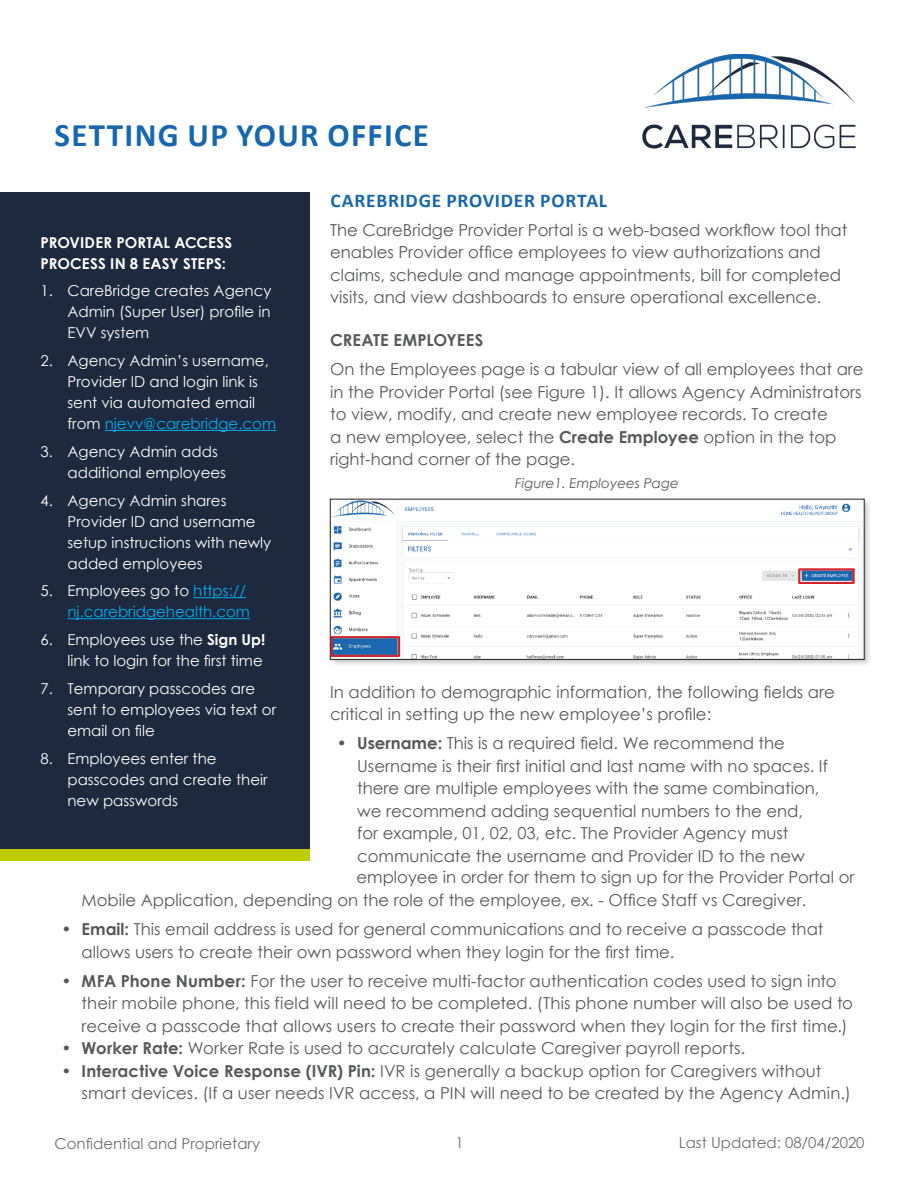
<style>
.page{position:relative;width:918px;height:1188px;background:#fff}
.page>*{position:absolute;margin:0;border:0;box-sizing:border-box;transform-origin:0 0}
.Title_Span_All_Cols{font:700 33px "Calibri";letter-spacing:.04em;color:#1767ae}
.t1{font:700 19.5px "Calibri";letter-spacing:.035em;color:#1767ae}
.t2{font:16.5px/22.5px "Century Gothic";color:#57585a}
.Sub-Header{font:700 16.5px "Century Gothic";letter-spacing:.005em;color:#57585a}
.t3{font:15px/21px "Century Gothic";color:#fff}
.t4{font:15px "Century Gothic";color:#6c6d70}
.t5{font:15px/21px "Century Gothic";color:#00aeef;text-align:right}
.Sub-Header-2{font:700 15px/21px "Century Gothic";letter-spacing:.01em;color:#fff}
.t6{font:italic 13.5px "Century Gothic";color:#57585a}
.s1{color:#00aeef}
.s2{color:#fff}
.s3{font-weight:700}
</style>
<div class="page">
<img style="left:642px;top:54px;width:214px;height:94px">
<div style="left:329px;top:498px;width:543px;height:170px;background:#231f20;opacity:.25"></div>
<img style="left:332px;top:501px;width:530px;height:157px">
<div style="left:330px;top:499px;width:534px;height:161px;border:1px solid #231f20"></div>
<div style="left:798px;top:569px;width:56px;height:15px;border:2px solid #d1232a"></div>
<div style="left:331px;top:636px;width:69px;height:21px;border:2px solid #d1232a"></div>
<div style="left:0;top:192px;width:309px;height:658px;background:#1c293e"></div>
<hr style="left:105px;top:430px;width:171px;height:1px;background:#00aeef">
<hr style="left:193px;top:597px;width:53px;height:1px;background:#00aeef">
<hr style="left:68px;top:618px;width:182px;height:1px;background:#00aeef">
<div style="left:0;top:850px;width:309px;height:11px;background:#bfcc06"></div>
<p class="Title_Span_All_Cols" style="left:55px;top:111px;width:376px">SETTING UP YOUR OFFICE</p>
<p class="Sub-Header-2" style="left:40px;top:231px;width:193px">PROVIDER PORTAL ACCESS<br>PROCESS IN 8 EASY STEPS:</p>
<p class="t3" style="left:68px;top:280px;width:205px;text-align:justify;text-indent:-27px">1. CareBridge creates Agency Admin (Super User) profile in EVV system</p>
<p class="t3" style="left:68px;top:350px;width:210px;text-indent:-27px">2. Agency Admin’s username,<br>Provider ID and login link is sent via automated email from <span class="s1">njevv@carebridge.com</span></p>
<p class="t3" style="left:68px;top:441px;width:160px;text-indent:-27px">3. Agency Admin adds additional employees</p>
<p class="t3" style="left:68px;top:489px;width:205px;text-indent:-27px">4. Agency Admin shares<br>Provider ID and username setup instructions with newly added employees</p>
<p class="t5" style="left:40px;top:580px;width:211px"><span class="s2">5. Employees go to</span> https:// nj.carebridgehealth.com</p>
<p class="t3" style="left:40px;top:629px;width:226px;text-align:right">6. Employees use the <span class="s3">Sign Up! </span>link to login for the first time</p>
<p class="t3" style="left:68px;top:678px;width:210px;text-indent:-27px">7. Temporary passcodes are sent to employees via text or email on file</p>
<p class="t3" style="left:68px;top:747px;width:202px;text-indent:-27px">8. Employees enter the passcodes and create their new passwords</p>
<p class="t1" style="left:331px;top:186px;width:278px">CAREBRIDGE PROVIDER PORTAL</p>
<p class="t2" style="left:330px;top:218px;width:519px">The CareBridge Provider Portal is a web-based workflow tool that enables Provider office employees to view authorizations and claims, schedule and manage appointments, bill for completed visits, and view dashboards to ensure operational excellence.</p>
<p class="Sub-Header" style="left:330px;top:328px;width:155px">CREATE EMPLOYEES</p>
<p class="t2" style="left:330px;top:358px;width:535px">On the Employees page is a tabular view of all employees that are in the Provider Portal (see Figure 1). It allows Agency Administrators to view, modify, and create new employee records. To create<br>a new employee, select the <span class="s3">Create Employee</span> option in the top right-hand corner of the page.</p>
<p class="t6" style="left:515px;top:474px;width:165px">Figure1. Employees Page</p>
<p class="t2" style="left:330px;top:680px;width:506px">In addition to demographic information, the following fields are critical in setting up the new employee’s profile:</p>
<p class="t2" style="left:357px;top:732px;width:472px;text-indent:-20px">• <span class="s3">Username:</span> This is a required field. We recommend the Username is their first initial and last name with no spaces. If there are multiple employees with the same combination, we recommend adding sequential numbers to the end, for example, 01, 02, 03, etc. The Provider Agency must communicate the username and Provider ID to the new</p>
<p class="t2" style="left:82px;top:866px;width:774px;text-indent:275px">employee in order for them to sign up for the Provider Portal or<br>Mobile Application, depending on the role of the employee, ex. - Office Staff vs Caregiver.</p>
<p class="t2" style="left:82px;top:918px;width:743px;text-indent:-20px">• <span class="s3">Email:</span> This email address is used for general communications and to receive a passcode that allows users to create their own password when they login for the first time.</p>
<p class="t2" style="left:82px;top:969px;width:773px;text-indent:-20px">• <span class="s3">MFA Phone Number:</span> For the user to receive multi-factor authentication codes used to sign into their mobile phone, this field will need to be completed. (This phone number will also be used to receive a passcode that allows users to create their password when they login for the first time.)</p>
<p class="t2" style="left:61px;top:1037px;width:685px">• <span class="s3">Worker Rate:</span> Worker Rate is used to accurately calculate Caregiver payroll reports.</p>
<p class="t2" style="left:82px;top:1059px;width:771px;text-indent:-20px">• <span class="s3">Interactive Voice Response (IVR) Pin:</span> IVR is generally a backup option for Caregivers without smart devices. (If a user needs IVR access, a PIN will need to be created by the Agency Admin.)</p>
<p class="t4" style="left:55px;top:1133px;width:207px">Confidential and Proprietary</p>
<p class="t4" style="left:455px;top:1132px;width:10px">1</p>
<p class="t4" style="left:679px;top:1132px;width:187px">Last Updated: 08/04/2020</p>
</div>
